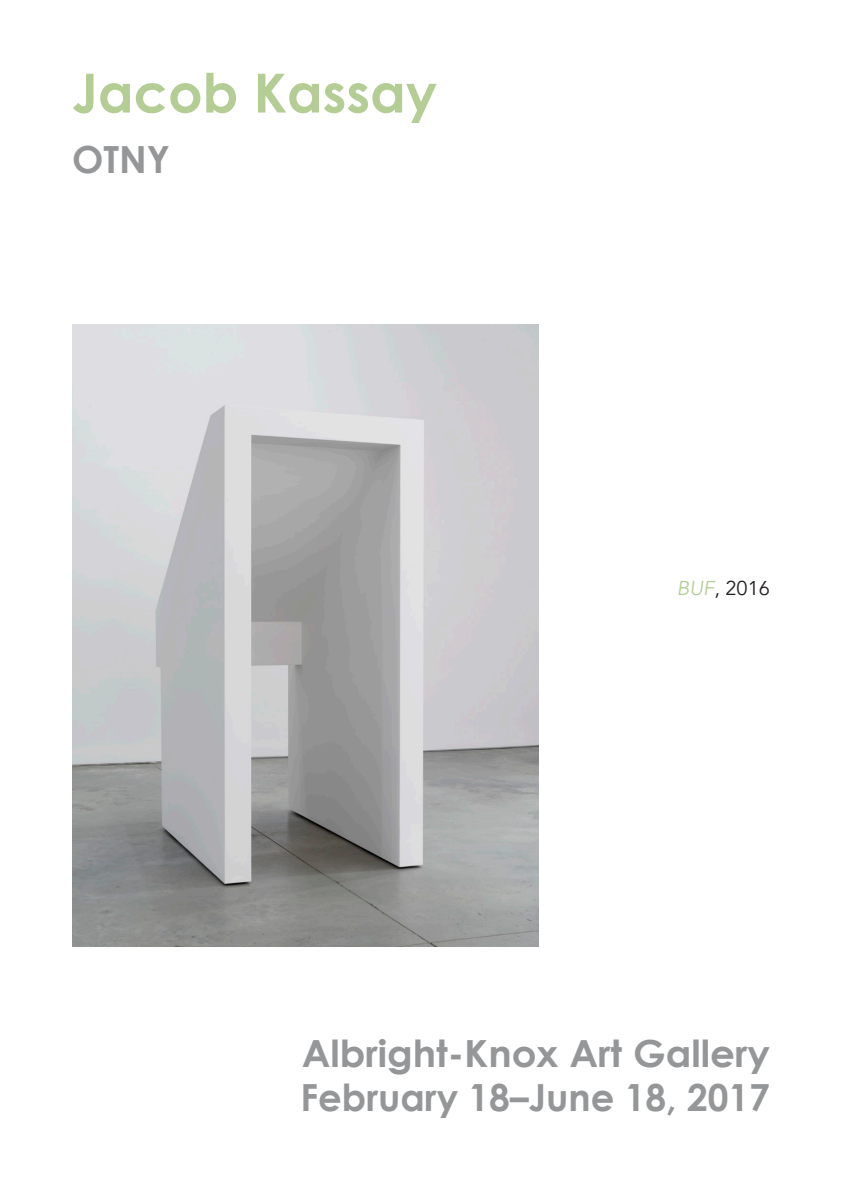
<style>
.page{position:relative;width:842px;height:1191px;background:#fff}
.page>*{position:absolute;margin:0;border:0;box-sizing:border-box;transform-origin:0 0}
.t1{font:700 54px "Century Gothic";color:#b4cd95}
.t2{font:700 37.4px "Century Gothic";color:#949698}
.t3{font:700 37.4px "Century Gothic";color:#949698;scale:1.04 1}
.t4{font:20px "Avenir";color:#231f20}
.s1{font-style:italic;color:#b4cd95}
</style>
<div class="page">
<img style="left:72px;top:324px;width:467px;height:622px">
<p class="t1" style="left:72px;top:59px;width:367px">Jacob Kassay</p>
<p class="t2" style="left:72px;top:136px;width:99px">OTNY</p>
<p class="t4" style="left:677px;top:576px;width:95px"><span class="s1">BUF</span>, 2016</p>
<p class="t3" style="left:302px;top:1030px;width:452px">Albright-Knox Art Gallery</p>
<p class="t2" style="left:300px;top:1073px;width:471px">February 18–June 18, 2017</p>
</div>
